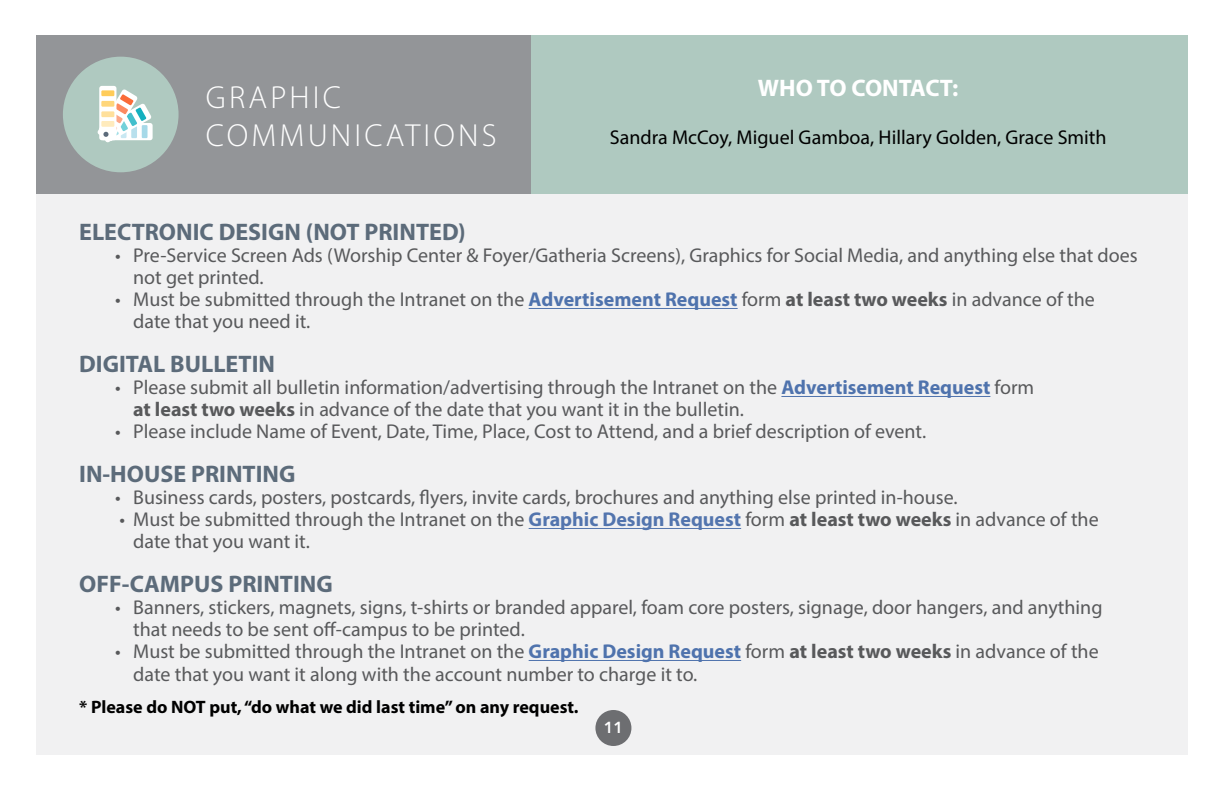
<style>
.page{position:relative;width:1224px;height:792px;background:#fff}
.page>*{position:absolute;margin:0;border:0;box-sizing:border-box;transform-origin:0 0}
.t1{font:300 32px/38.4px "Myriad Pro";letter-spacing:.1em;color:#fff}
.t2{font:700 24px "Myriad Pro";color:#5c6b7a}
.t3{font:700 24px "Myriad Pro";color:#fff}
.t4{font:20px/22px "Myriad Pro";color:#58595b}
.t5{font:20px "Myriad Pro";color:#000}
.t6{font:700 18px "Myriad Pro";color:#000}
.t7{font:600 16px "Avenir Next";color:#fff}
.s1{font-weight:700;color:#4f73ad}
.s2{font-weight:700}
.s3{font-weight:700;color:#5375ae}
</style>
<div class="page">
<div style="left:36px;top:35px;width:1152px;height:720px;background:#f1f1f2"></div>
<div style="left:36px;top:35px;width:495px;height:159px;background:#939598"></div>
<hr style="left:529px;top:308px;width:209px;height:1px;background:#4f73ad">
<hr style="left:781px;top:396px;width:209px;height:1px;background:#4f73ad">
<hr style="left:529px;top:528px;width:212px;height:1px;background:#5375ae">
<hr style="left:529px;top:660px;width:212px;height:1px;background:#4f73ad">
<div style="left:531px;top:35px;width:657px;height:159px;background:#afc9c0"></div>
<div style="left:63px;top:57px;width:116px;height:115px;background:#afc9c0;border-radius:50%"></div>
<div style="left:99px;top:86px;width:17px;height:54px;background:#fff;border-radius:3px"></div>
<svg style="left:97px;top:89px;width:56px;height:53px"></svg>
<div style="left:101px;top:90px;width:13px;height:6px;background:#ffcc59"></div>
<div style="left:101px;top:101px;width:13px;height:6px;background:#ffd67a"></div>
<div style="left:101px;top:111px;width:13px;height:6px;background:#ffe09c"></div>
<div style="left:101px;top:121px;width:13px;height:6px;background:#ffebbd"></div>
<div style="left:595px;top:710px;width:36px;height:36px;background:#6d6e71;border-radius:50%"></div>
<h1 class="t1" style="left:206px;top:77px;width:292px">GRAPHIC<br>COMMUNICATIONS</h1>
<p class="t3" style="left:758px;top:73px;width:202px">WHO TO CONTACT:</p>
<p class="t5" style="left:610px;top:125px;width:498px">Sandra McCoy, Miguel Gamboa, Hillary Golden, Grace Smith</p>
<p class="t2" style="left:79px;top:217px;width:388px">ELECTRONIC DESIGN (NOT PRINTED)</p>
<p class="t4" style="left:133px;top:244px;width:1006px;text-indent:-18px">• Pre-Service Screen Ads (Worship Center &amp; Foyer/Gatheria Screens), Graphics for Social Media, and anything else that does not get printed.</p>
<p class="t4" style="left:133px;top:288px;width:963px;text-indent:-18px">• Must be submitted through the Intranet on the <span class="s1">Advertisement Request</span> form <span class="s2">at least two weeks</span> in advance of the date that you need it.</p>
<p class="t2" style="left:79px;top:349px;width:197px">DIGITAL BULLETIN</p>
<p class="t4" style="left:133px;top:376px;width:903px;text-indent:-18px">• Please submit all bulletin information/advertising through the Intranet on the <span class="s1">Advertisement Request</span> form <span class="s2">at least two weeks</span> in advance of the date that you want it in the bulletin.</p>
<p class="t4" style="left:115px;top:420px;width:813px">• Please include Name of Event, Date, Time, Place, Cost to Attend, and a brief description of event.</p>
<p class="t2" style="left:79px;top:459px;width:218px">IN-HOUSE PRINTING</p>
<p class="t4" style="left:115px;top:486px;width:844px">• Business cards, posters, postcards, flyers, invite cards, brochures and anything else printed in-house.</p>
<p class="t4" style="left:133px;top:508px;width:967px;text-indent:-14px">• Must be submitted through the Intranet on the <span class="s3">Graphic Design Request</span> form <span class="s2">at least two weeks</span> in advance of the date that you want it.</p>
<p class="t2" style="left:79px;top:569px;width:255px">OFF-CAMPUS PRINTING</p>
<p class="t4" style="left:133px;top:596px;width:971px;text-indent:-18px">• Banners, stickers, magnets, signs, t-shirts or branded apparel, foam core posters, signage, door hangers, and anything that needs to be sent off-campus to be printed.</p>
<p class="t4" style="left:133px;top:640px;width:967px;line-height:23px;text-indent:-18px">• Must be submitted through the Intranet on the <span class="s1">Graphic Design Request</span> form <span class="s2">at least two weeks</span> in advance of the date that you want it along with the account number to charge it to.</p>
<p class="t6" style="left:79px;top:696px;width:501px">* Please do NOT put, “do what we did last time” on any request.</p>
<p class="t7" style="left:604px;top:714px;width:21px">11</p>
</div>
